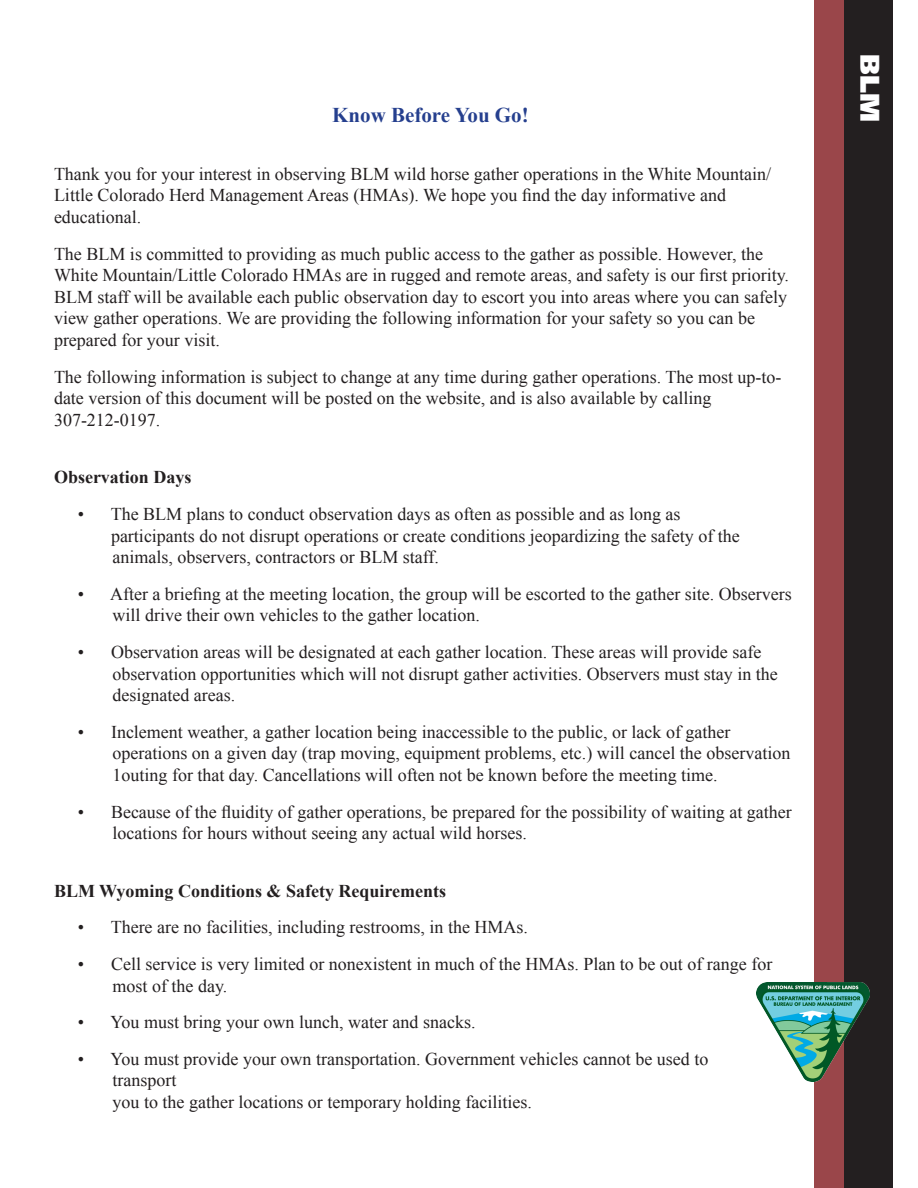
<style>
.page{position:relative;width:918px;height:1188px;background:#fff}
.page>*{position:absolute;margin:0;border:0;box-sizing:border-box;transform-origin:0 0}
.t1{font:900 27px "Frutiger LT Std";color:#fff}
.t2{font:700 21px "Times New Roman";color:#253f8e}
.t3{font:18px/21.6px "Times New Roman";color:#231f20}
.t4{font:700 18px "Times New Roman";color:#231f20}
.s1{font-style:inherit}
</style>
<div class="page">
<div style="left:844px;top:0;width:49px;height:1188px;background:#231f20"></div>
<div style="left:814px;top:0;width:30px;height:1188px;background:#9a464a"></div>
<img style="left:756px;top:983px;width:113px;height:99px">
<h3 class="t2" style="left:332px;top:101px;width:198px">Know Before You Go!</h3>
<p class="t3" style="left:54px;top:163px;width:719px">Thank you for your interest in observing BLM wild horse gather operations in the White Mountain/</p>
<p class="t3" style="left:54px;top:184px;width:674px">Little Colorado Herd Management Areas (HMAs). We hope you find the day informative and</p>
<p class="t3" style="left:54px;top:206px;width:89px">educational.</p>
<p class="t3" style="left:54px;top:243px;width:711px">The BLM is committed to providing as much public access to the gather as possible. However, the</p>
<p class="t3" style="left:54px;top:264px;width:737px">White Mountain/Little Colorado HMAs are in rugged and remote areas, and safety is our first priority.</p>
<p class="t3" style="left:54px;top:286px;width:735px">BLM staff will be available each public observation day to escort you into areas where you can safely view gather operations. We are providing the following information for your safety so you can be prepared for your visit.</p>
<p class="t3" style="left:54px;top:366px;width:729px">The following information is subject to change at any time during gather operations. The most up-to&shy;date version of this document will be posted on the website<span class="s1">,</span> and is also available by calling<br>307-212-0197.</p>
<h4 class="t4" style="left:54px;top:465px;width:139px">Observation Days</h4>
<p class="t3" style="left:78px;top:503px;width:604px">• The BLM plans to conduct observation days as often as possible and as long as</p>
<p class="t3" style="left:111px;top:525px;width:630px">participants do not disrupt operations or create conditions jeopardizing the safety of the animals, observers, contractors or BLM staff.</p>
<p class="t3" style="left:78px;top:583px;width:716px">• After a briefing at the meeting location, the group will be escorted to the gather site. Observers</p>
<p class="t3" style="left:112px;top:604px;width:369px">will drive their own vehicles to the gather location.</p>
<p class="t3" style="left:112px;top:641px;width:667px;text-indent:-35px">• Observation areas will be designated at each gather location. These areas will provide safe observation opportunities which will not disrupt gather activities. Observers must stay in the</p>
<p class="t3" style="left:112px;top:684px;width:124px">designated areas.</p>
<p class="t3" style="left:78px;top:721px;width:654px">• Inclement weather, a gather location being inaccessible to the public, or lack of gather</p>
<p class="t3" style="left:112px;top:742px;width:679px">operations on a given day (trap moving, equipment problems, etc.) will cancel the observation<br>1outing for that day. Cancellations will often not be known before the meeting time.</p>
<p class="t3" style="left:78px;top:800px;width:716px">• Because of the fluidity of gather operations, be prepared for the possibility of waiting at gather</p>
<p class="t3" style="left:112px;top:822px;width:416px">locations for hours without seeing any actual wild horses.</p>
<h4 class="t4" style="left:54px;top:878px;width:394px">BLM Wyoming Conditions &amp; Safety Requirements</h4>
<p class="t3" style="left:78px;top:916px;width:452px">• There are no facilities, including restrooms, in the HMAs.</p>
<p class="t3" style="left:78px;top:953px;width:696px">• Cell service is very limited or nonexistent in much of the HMAs. Plan to be out of range for</p>
<p class="t3" style="left:113px;top:974px;width:116px">most of the day.</p>
<p class="t3" style="left:78px;top:1011px;width:399px">• You must bring your own lunch, water and snacks.</p>
<p class="t3" style="left:78px;top:1048px;width:632px">• You must provide your own transportation. Government vehicles cannot be used to</p>
<p class="t3" style="left:113px;top:1069px;width:65px">transport</p>
<p class="t3" style="left:113px;top:1091px;width:421px">you to the gather locations or temporary holding facilities.</p>
<p class="t1" style="left:886px;top:54px;width:70px;rotate:90deg">BLM</p>
</div>
